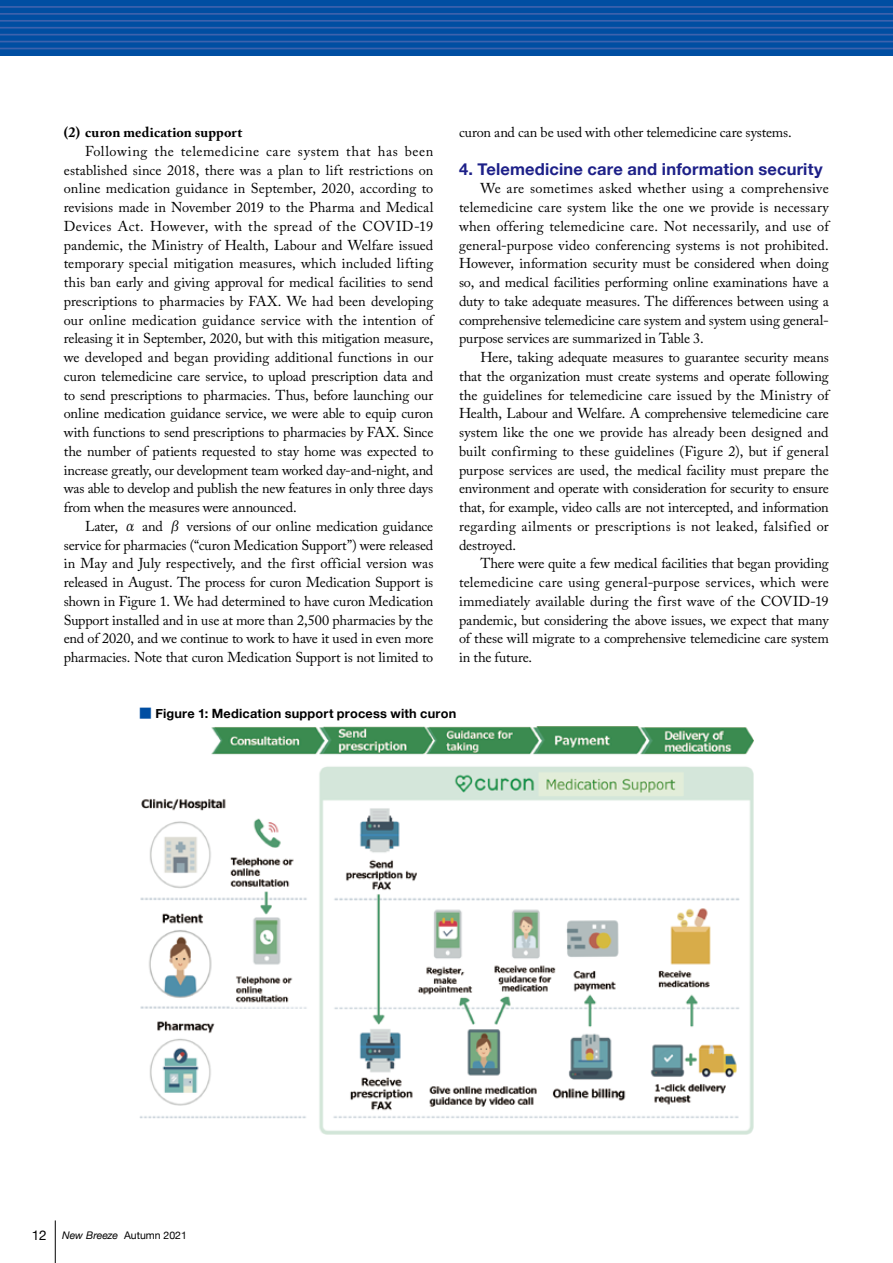
<style>
.page{position:relative;width:893px;height:1263px;background:#fff}
.page>*{position:absolute;margin:0;border:0;box-sizing:border-box;transform-origin:0 0}
.t1{font:700 16.5px "Helvetica Neue";letter-spacing:.01em;color:#1d2088}
.t2{font:14.25px/18.8px "Adobe Caslon Pro";letter-spacing:-.01em;color:#000;text-align:justify}
.t3{font:700 14.25px "Adobe Caslon Pro";letter-spacing:.01em;color:#000}
.t4{font:700 12.75px "Helvetica Neue";letter-spacing:.015em;color:#000}
.t5{font:10.5px "Helvetica Neue";color:#000}
.s1{font-family:"Koz Min Pro"}
.s2{font-family:"Shin Go Pro";font-weight:400;color:#004ea2}
.s3{font-size:13.5px}
.s4{font-style:italic}
</style>
<div class="page">
<hr style="left:55px;top:1220px;width:1px;height:43px;background:#000">
<div style="left:0;top:0;width:893px;height:55px;background:#004ea2"></div>
<hr style="left:0;top:6px;width:893px;height:2px;background:#3d62ad">
<hr style="left:0;top:13px;width:893px;height:2px;background:#3d62ad">
<hr style="left:0;top:20px;width:893px;height:2px;background:#3d62ad">
<hr style="left:0;top:27px;width:893px;height:2px;background:#3d62ad">
<hr style="left:0;top:34px;width:893px;height:1px;background:#3d62ad">
<hr style="left:0;top:41px;width:893px;height:1px;background:#3d62ad">
<hr style="left:0;top:48px;width:893px;height:1px;background:#3d62ad">
<img style="left:139px;top:726px;width:614px;height:408px">
<p class="t3" style="left:64px;top:124px;width:180px">(2) curon medication support</p>
<p class="t2" style="left:64px;top:142px;width:371px;text-indent:21px">Following the telemedicine care system that has been established since 2018, there was a plan to lift restrictions on online medication guidance in September, 2020, according to revisions made in November 2019 to the Pharma and Medical Devices Act. However, with the spread of the COVID-19 pandemic, the Ministry of Health, Labour and Welfare issued temporary special mitigation measures, which included lifting this ban early and giving approval for medical facilities to send prescriptions to pharmacies by FAX. We had been developing our online medication guidance service with the intention of releasing it in September, 2020, but with this mitigation measure, we developed and began providing additional functions in our curon telemedicine care service, to upload prescription data and to send prescriptions to pharmacies. Thus, before launching our online medication guidance service, we were able to equip curon with functions to send prescriptions to pharmacies by FAX. Since the number of patients requested to stay home was expected to increase greatly, our development team worked day-and-night, and was able to develop and publish the new features in only three days from when the measures were announced.</p>
<p class="t2" style="left:64px;top:517px;width:371px;text-indent:21px">Later, <span class="s1">α</span> and <span class="s1">β</span> versions of our online medication guidance service for pharmacies (“curon Medication Support”) were released in May and July respectively, and the first official version was released in August. The process for curon Medication Support is shown in Figure 1. We had determined to have curon Medication Support installed and in use at more than 2,500 pharmacies by the end of 2020, and we continue to work to have it used in even more pharmacies. Note that curon Medication Support is not limited to</p>
<p class="t2" style="left:459px;top:123px;width:334px">curon and can be used with other telemedicine care systems.</p>
<p class="t1" style="left:459px;top:156px;width:365px">4. Telemedicine care and information security</p>
<p class="t2" style="left:459px;top:179px;width:371px;text-indent:21px">We are sometimes asked whether using a comprehensive telemedicine care system like the one we provide is necessary when offering telemedicine care. Not necessarily, and use of general-purpose video conferencing systems is not prohibited.<br>However, information security must be considered when doing so, and medical facilities performing online examinations have a duty to take adequate measures. The differences between using a comprehensive telemedicine care system and system using general&shy;purpose services are summarized in Table 3.</p>
<p class="t2" style="left:459px;top:348px;width:371px;text-indent:21px">Here, taking adequate measures to guarantee security means that the organization must create systems and operate following the guidelines for telemedicine care issued by the Ministry of Health, Labour and Welfare. A comprehensive telemedicine care system like the one we provide has already been designed and built confirming to these guidelines (Figure 2), but if general purpose services are used, the medical facility must prepare the environment and operate with consideration for security to ensure that, for example, video calls are not intercepted, and information regarding ailments or prescriptions is not leaked, falsified or destroyed.</p>
<p class="t2" style="left:459px;top:554px;width:371px;text-indent:21px">There were quite a few medical facilities that began providing telemedicine care using general-purpose services, which were immediately available during the first wave of the COVID-19 pandemic, but considering the above issues, we expect that many of these will migrate to a comprehensive telemedicine care system in the future.</p>
<p class="t4" style="left:139px;top:703px;width:319px"><span class="s2">■</span> Figure 1: Medication support process with curon</p>
<p class="t5" style="left:32px;top:1227px;width:157px"><span class="s3">12</span> <span class="s4">New Breeze</span> Autumn 2021</p>
</div>
